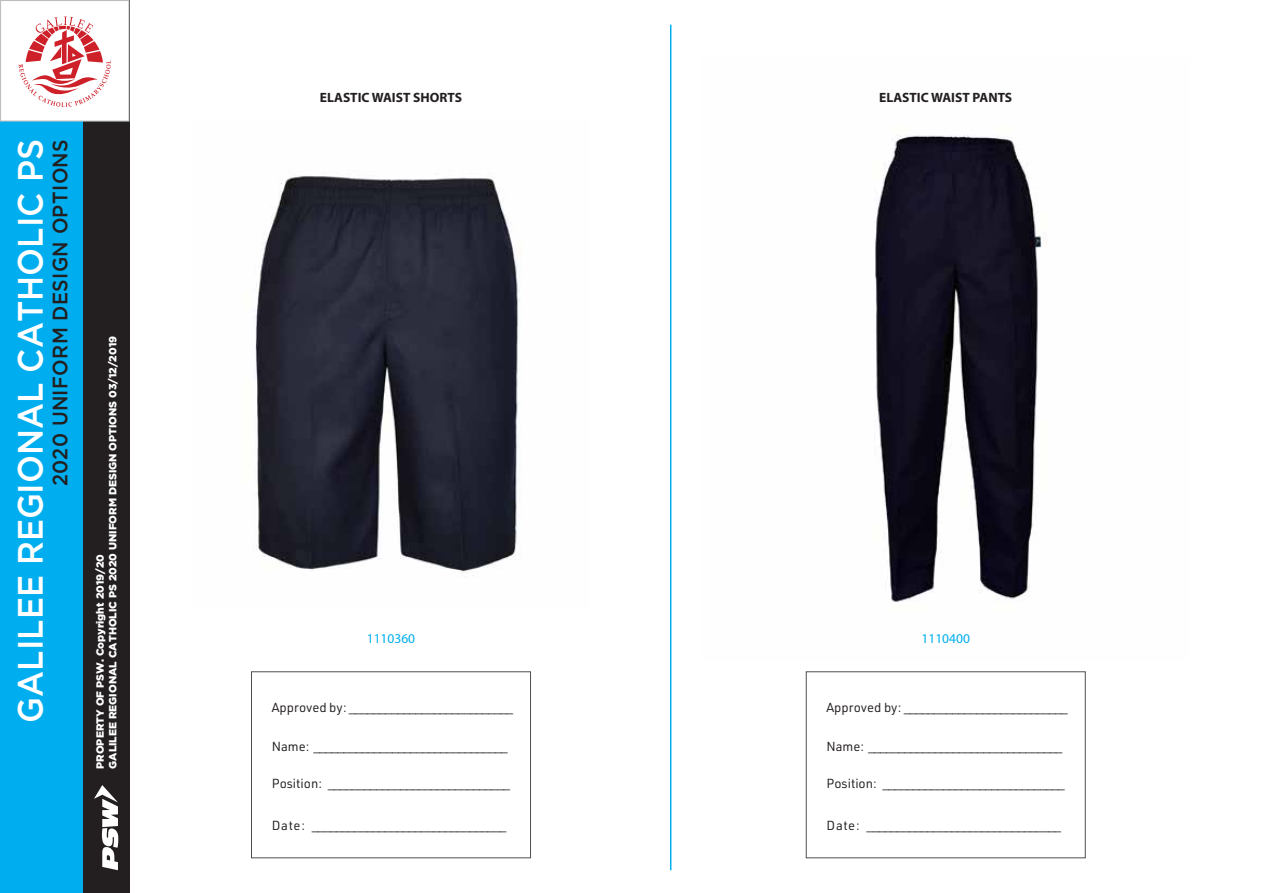
<style>
.page{position:relative;width:1263px;height:893px;background:#fff}
.page>*{position:absolute;margin:0;border:0;box-sizing:border-box;transform-origin:0 0}
.t1{font:500 35.25px "Gotham HTF";color:#fff;scale:.94 1}
.t2{font:500 20.85px "Gotham HTF";letter-spacing:.02em;color:#231f20;scale:.93 1}
.t3{font:700 13.5px "Myriad Pro";color:#231f20}
.t4{font:13.5px "Myriad Pro";color:#00aeef}
.t5{font:12.9px "URWDIN";color:#231f20}
.t6{font:900 10.5px/12.6px "Gotham HTF";color:#fff}
</style>
<div class="page">
<img style="left:254px;top:176px;width:266px;height:400px">
<img style="left:875px;top:135px;width:172px;height:467px">
<div style="left:0;top:0;width:129px;height:893px;background:#231f20"></div>
<div style="left:0;top:0;width:83px;height:893px;background:#00aeef"></div>
<svg style="left:94px;top:785px;width:24px;height:85px"></svg>
<hr style="left:670px;top:25px;width:1px;height:845px;background:#00aeef">
<div style="left:251px;top:672px;width:280px;height:186px;border:1px solid #4f4f51"></div>
<div style="left:806px;top:672px;width:279px;height:186px;border:1px solid #4f4f51"></div>
<svg style="left:0;top:0;width:129px;height:122px;background:#f4dcdd"></svg>
<h1 class="t1" style="left:10px;top:723px;width:622px;rotate:-90deg">GALILEE REGIONAL CATHOLIC PS</h1>
<h2 class="t2" style="left:48px;top:486px;width:375px;rotate:-90deg">2020 UNIFORM DESIGN OPTIONS</h2>
<p class="t6" style="left:94px;top:769px;width:434px;rotate:-90deg">PROPERTY OF PSW. Copyright 2019/20<br>GALILEE REGIONAL CATHOLIC PS 2020 UNIFORM DESIGN OPTIONS 03/12/2019</p>
<p class="t3" style="left:320px;top:89px;width:144px">ELASTIC WAIST SHORTS</p>
<p class="t4" style="left:367px;top:630px;width:50px">1110360</p>
<p class="t5" style="left:272px;top:699px;width:243px">Approved by: ___________________________</p>
<p class="t5" style="left:272px;top:738px;width:237px">Name: ________________________________</p>
<p class="t5" style="left:272px;top:775px;width:240px">Position: ______________________________</p>
<p class="t5" style="left:272px;top:817px;width:236px">Date: ________________________________</p>
<p class="t3" style="left:879px;top:89px;width:134px">ELASTIC WAIST PANTS</p>
<p class="t4" style="left:921px;top:630px;width:50px">1110400</p>
<p class="t5" style="left:826px;top:699px;width:243px">Approved by: ___________________________</p>
<p class="t5" style="left:826px;top:738px;width:237px">Name: ________________________________</p>
<p class="t5" style="left:826px;top:775px;width:240px">Position: ______________________________</p>
<p class="t5" style="left:826px;top:817px;width:236px">Date: ________________________________</p>
</div>
